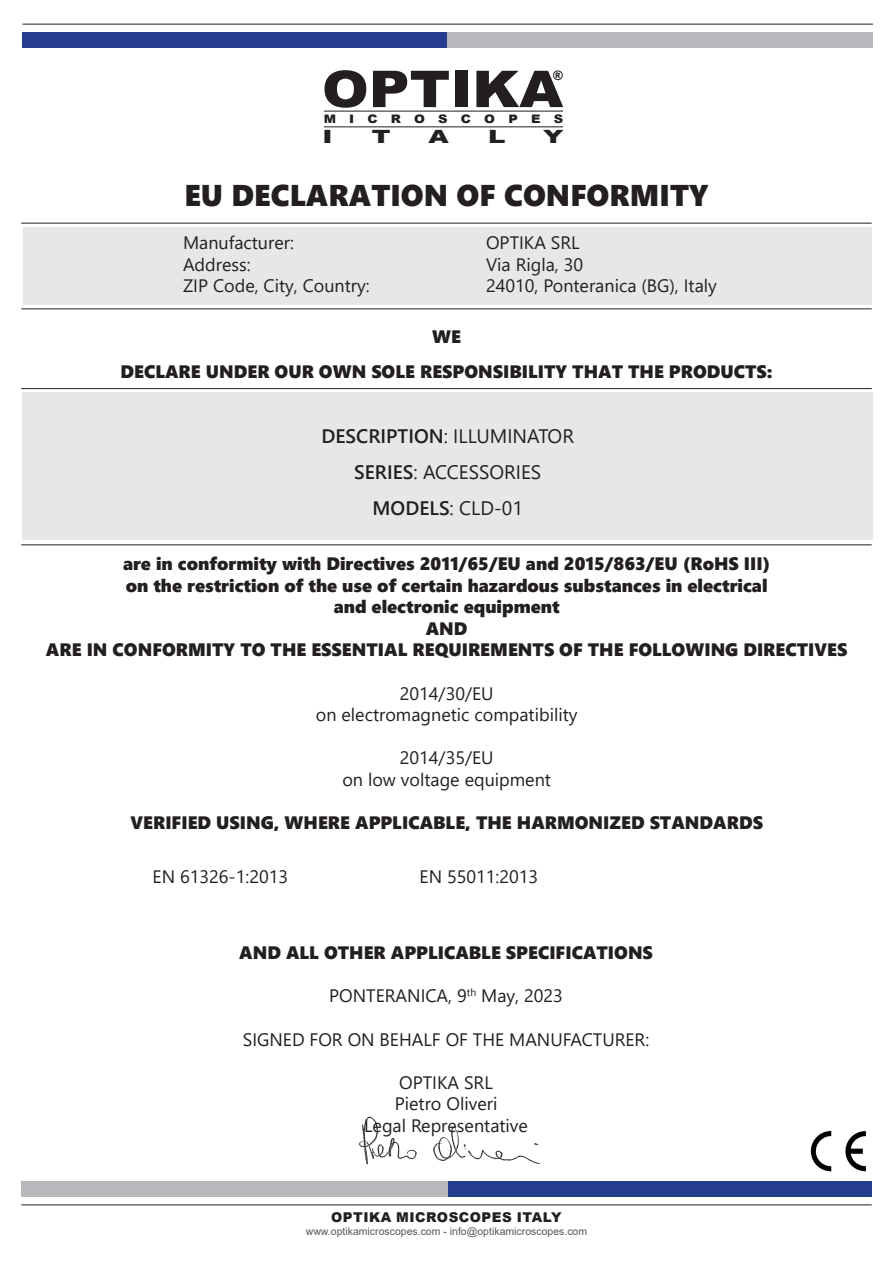
<style>
.page{position:relative;width:893px;height:1263px;background:#fff}
.page>*{position:absolute;margin:0;border:0;box-sizing:border-box;transform-origin:0 0}
.t1{font:900 50.7px "Arial";color:#231f20;scale:1.11 1}
.t2{font:30px "Segoe UI Black";color:#231f20}
.t3{font:19.5px "Segoe UI";color:#231f20}
.t4{font:900 18.3px "Arial";color:#231f20;scale:1.43 1}
.t5{font:18px "Segoe UI Black";color:#231f20}
.t6{font:18px "Segoe UI";color:#231f20}
.t7{font:900 13.5px "Arial";letter-spacing:.035em;color:#231f20}
.t8{font:900 13.05px "Arial";color:#231f20}
.t9{font:900 11.7px "Arial";letter-spacing:1.015em;color:#231f20;scale:1.11 1}
.t10{font:10.5px "Arial";color:#57585a}
.s1{font-weight:600}
</style>
<div class="page">
<div style="left:23px;top:227px;width:849px;height:77px;background:#e6e7e9"></div>
<div style="left:23px;top:392px;width:850px;height:148px;background:#e6e7e9"></div>
<hr style="left:324px;top:111px;width:239px;height:1px;background:#231f20">
<hr style="left:324px;top:126px;width:239px;height:1px;background:#231f20">
<hr style="left:21px;top:1204px;width:851px;height:1px;background:#231f20">
<hr style="left:23px;top:24px;width:850px;height:1px;background:#231f20">
<hr style="left:21px;top:223px;width:851px;height:1px;background:#231f20">
<hr style="left:21px;top:308px;width:851px;height:1px;background:#231f20">
<hr style="left:21px;top:388px;width:851px;height:1px;background:#231f20">
<hr style="left:21px;top:544px;width:851px;height:1px;background:#231f20">
<div style="left:447px;top:1181px;width:425px;height:16px;background:#253f8e"></div>
<div style="left:21px;top:1181px;width:426px;height:16px;background:#b7b8bb"></div>
<div style="left:23px;top:32px;width:424px;height:16px;background:#253f8e"></div>
<div style="left:447px;top:32px;width:426px;height:16px;background:#b7b8bb"></div>
<img style="left:810px;top:1131px;width:57px;height:41px">
<img style="left:359px;top:1116px;width:182px;height:49px">
<h1 class="t1" style="left:322px;top:52px;width:219px">OPTIKA</h1>
<p class="t9" style="left:324px;top:111px;width:217px">MICROSCOPES</p>
<p class="t8" style="left:553px;top:66px;width:12px">®</p>
<p class="t4" style="left:322px;top:123px;width:9px">I</p>
<p class="t4" style="left:372px;top:123px;width:15px">T</p>
<p class="t4" style="left:428px;top:123px;width:16px">A</p>
<p class="t4" style="left:488px;top:123px;width:14px">L</p>
<p class="t4" style="left:543px;top:123px;width:16px">Y</p>
<p class="t2" style="left:184px;top:173px;width:526px">EU DECLARATION OF CONFORMITY</p>
<p class="t6" style="left:183px;top:226px;width:112px">Manufacturer:</p>
<p class="t6" style="left:486px;top:226px;width:95px">OPTIKA SRL</p>
<p class="t6" style="left:183px;top:247px;width:69px">Address:</p>
<p class="t6" style="left:486px;top:247px;width:99px">Via Rigla, 30</p>
<p class="t6" style="left:183px;top:269px;width:188px">ZIP Code, City, Country:</p>
<p class="t6" style="left:486px;top:269px;width:232px">24010, Ponteranica (BG), Italy</p>
<p class="t5" style="left:432px;top:323px;width:30px">WE</p>
<p class="t5" style="left:120px;top:358px;width:654px">DECLARE UNDER OUR OWN SOLE RESPONSIBILITY THAT THE PRODUCTS:</p>
<p class="t3" style="left:322px;top:417px;width:254px"><span class="s1">DESCRIPTION</span>: ILLUMINATOR</p>
<p class="t3" style="left:354px;top:453px;width:188px"><span class="s1">SERIES</span>: ACCESSORIES</p>
<p class="t3" style="left:373px;top:489px;width:152px"><span class="s1">MODELS</span>: CLD-01</p>
<p class="t5" style="left:123px;top:550px;width:649px">are in conformity with Directives 2011/65/EU and 2015/863/EU (RoHS III)</p>
<p class="t5" style="left:126px;top:572px;width:643px">on the restriction of the use of certain hazardous substances in electrical</p>
<p class="t5" style="left:334px;top:594px;width:227px">and electronic equipment</p>
<p class="t5" style="left:426px;top:615px;width:43px">AND</p>
<p class="t5" style="left:46px;top:637px;width:803px">ARE IN CONFORMITY TO THE ESSENTIAL REQUIREMENTS OF THE FOLLOWING DIRECTIVES</p>
<p class="t6" style="left:400px;top:676px;width:95px">2014/30/EU</p>
<p class="t6" style="left:316px;top:698px;width:263px">on electromagnetic compatibility</p>
<p class="t6" style="left:400px;top:741px;width:95px">2014/35/EU</p>
<p class="t6" style="left:342px;top:763px;width:210px">on low voltage equipment</p>
<p class="t5" style="left:131px;top:810px;width:634px">VERIFIED USING, WHERE APPLICABLE, THE HARMONIZED STANDARDS</p>
<p class="t6" style="left:153px;top:859px;width:137px">EN 61326-1:2013</p>
<p class="t6" style="left:420px;top:859px;width:120px">EN 55011:2013</p>
<p class="t5" style="left:239px;top:940px;width:415px">AND ALL OTHER APPLICABLE SPECIFICATIONS</p>
<p class="t6" style="left:329px;top:979px;width:235px">PONTERANICA, 9<sup>th</sup> May, 2023</p>
<p class="t6" style="left:243px;top:1022px;width:408px">SIGNED FOR ON BEHALF OF THE MANUFACTURER:</p>
<p class="t6" style="left:399px;top:1065px;width:95px">OPTIKA SRL</p>
<p class="t6" style="left:395px;top:1087px;width:104px">Pietro Oliveri</p>
<p class="t6" style="left:364px;top:1108px;width:165px">Legal Representative</p>
<p class="t7" style="left:331px;top:1207px;width:232px">OPTIKA MICROSCOPES ITALY</p>
<p class="t10" style="left:306px;top:1224px;width:283px">www.optikamicroscopes.com - info@optikamicroscopes.com</p>
</div>
